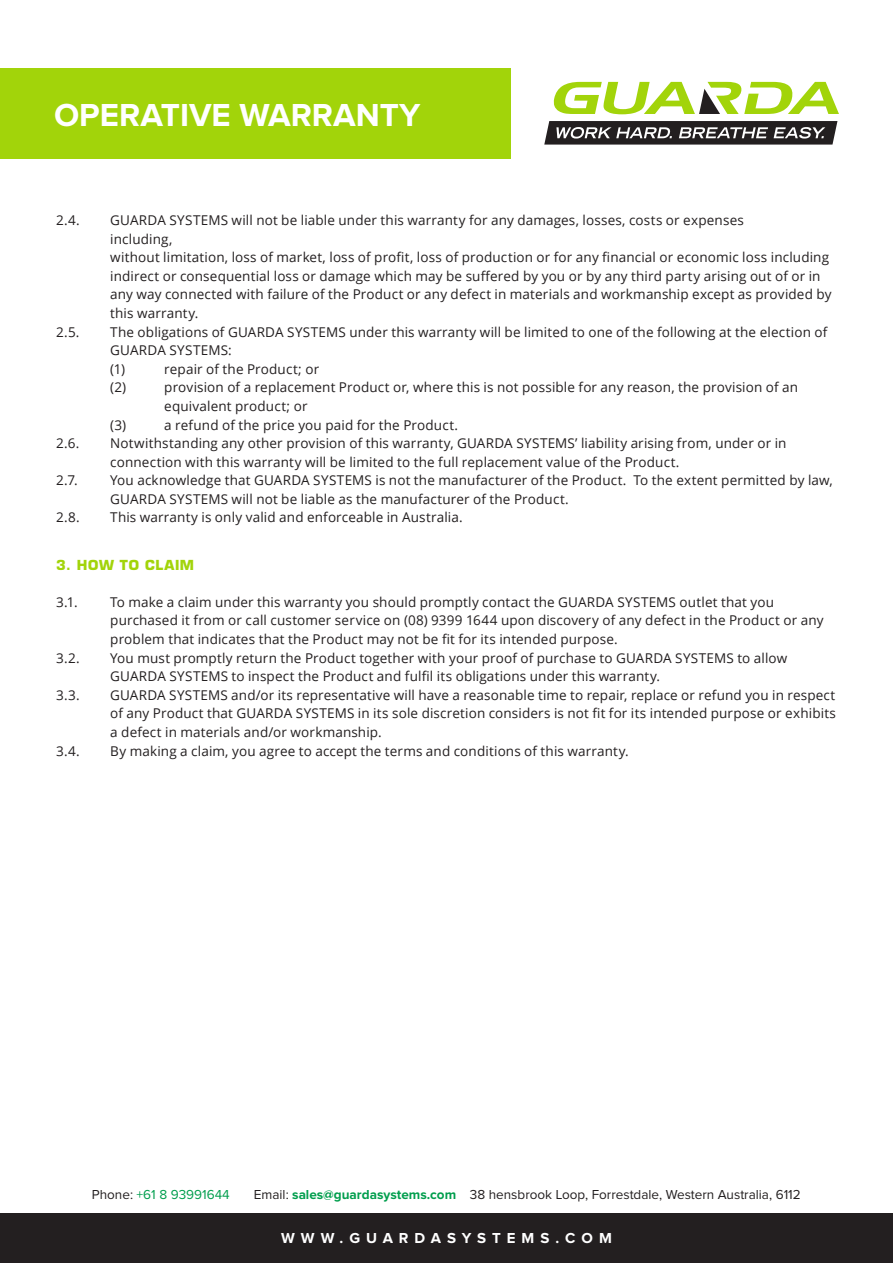
<style>
.page{position:relative;width:893px;height:1263px;background:#fff}
.page>*{position:absolute;margin:0;border:0;box-sizing:border-box;transform-origin:0 0}
.t1{font:700 33px "Proxima Nova";color:#fff}
.t2{font:700 15px "Proxima Nova";letter-spacing:.4em;color:#fff}
.t3{font:13.5px/18.6px "Open Sans";letter-spacing:.01em;color:#231f20}
.t4{font:13.5px "Proxima Nova";color:#231f20}
.t5{font:13.5px "Proxima Nova";color:#009e4d}
.t6{font:700 13.5px "Eurostile LT Std";letter-spacing:.05em;color:#a2d40a}
.s1{color:#231f20}
.s2{font-weight:700;color:#009e4d}
</style>
<div class="page">
<div style="left:0;top:1213px;width:893px;height:50px;background:#231f20"></div>
<div style="left:0;top:68px;width:511px;height:90px;background:#a2d40a"></div>
<svg style="left:544px;top:121px;width:293px;height:24px;background:#504c4d"></svg>
<svg style="left:554px;top:82px;width:285px;height:32px"></svg>
<p class="t1" style="left:54px;top:100px;width:368px">OPERATIVE WARRANTY</p>
<p class="t3" style="left:56px;top:210px;width:25px">2.4.</p>
<p class="t3" style="left:110px;top:210px;width:635px">GUARDA SYSTEMS will not be liable under this warranty for any damages, losses, costs or expenses including,</p>
<p class="t3" style="left:110px;top:248px;width:720px">without limitation, loss of market, loss of profit, loss of production or for any financial or economic loss including</p>
<p class="t3" style="left:110px;top:266px;width:723px">indirect or consequential loss or damage which may be suffered by you or by any third party arising out of or in any way connected with failure of the Product or any defect in materials and workmanship except as provided by this warranty.</p>
<p class="t3" style="left:56px;top:322px;width:25px">2.5.</p>
<p class="t3" style="left:110px;top:322px;width:718px">The obligations of GUARDA SYSTEMS under this warranty will be limited to one of the following at the election of</p>
<p class="t3" style="left:110px;top:341px;width:123px">GUARDA SYSTEMS:</p>
<p class="t3" style="left:110px;top:359px;width:16px">(1)</p>
<p class="t3" style="left:164px;top:359px;width:156px">repair of the Product; or</p>
<p class="t3" style="left:110px;top:378px;width:17px">(2)</p>
<p class="t3" style="left:164px;top:378px;width:635px">provision of a replacement Product or, where this is not possible for any reason, the provision of an equivalent product; or</p>
<p class="t3" style="left:110px;top:415px;width:17px">(3)</p>
<p class="t3" style="left:164px;top:415px;width:295px">a refund of the price you paid for the Product.</p>
<p class="t3" style="left:56px;top:434px;width:25px">2.6.</p>
<p class="t3" style="left:110px;top:434px;width:678px">Notwithstanding any other provision of this warranty, GUARDA SYSTEMS’ liability arising from, under or in connection with this warranty will be limited to the full replacement value of the Product.</p>
<p class="t3" style="left:56px;top:471px;width:23px">2.7.</p>
<p class="t3" style="left:110px;top:471px;width:724px">You acknowledge that GUARDA SYSTEMS is not the manufacturer of the Product. To the extent permitted by law,<br>GUARDA SYSTEMS will not be liable as the manufacturer of the Product.</p>
<p class="t3" style="left:56px;top:507px;width:25px">2.8.</p>
<p class="t3" style="left:110px;top:507px;width:354px">This warranty is only valid and enforceable in Australia.</p>
<p class="t6" style="left:56px;top:556px;width:139px">3. HOW TO CLAIM</p>
<p class="t3" style="left:56px;top:592px;width:23px">3.1.</p>
<p class="t3" style="left:110px;top:592px;width:715px">To make a claim under this warranty you should promptly contact the GUARDA SYSTEMS outlet that you purchased it from or call customer service on (08) 9399 1644 upon discovery of any defect in the Product or any problem that indicates that the Product may not be fit for its intended purpose.</p>
<p class="t3" style="left:56px;top:648px;width:25px">3.2.</p>
<p class="t3" style="left:110px;top:648px;width:679px">You must promptly return the Product together with your proof of purchase to GUARDA SYSTEMS to allow<br>GUARDA SYSTEMS to inspect the Product and fulfil its obligations under this warranty.</p>
<p class="t3" style="left:56px;top:685px;width:25px">3.3.</p>
<p class="t3" style="left:110px;top:685px;width:727px;text-align:justify">GUARDA SYSTEMS and/or its representative will have a reasonable time to repair, replace or refund you in respect of any Product that GUARDA SYSTEMS in its sole discretion considers is not fit for its intended purpose or exhibits a defect in materials and/or workmanship.</p>
<p class="t3" style="left:56px;top:741px;width:25px">3.4.</p>
<p class="t3" style="left:110px;top:741px;width:520px">By making a claim, you agree to accept the terms and conditions of this warranty.</p>
<p class="t5" style="left:92px;top:1188px;width:139px"><span class="s1">Phone:</span> +61 8 93991644</p>
<p class="t4" style="left:254px;top:1188px;width:548px">Email: <span class="s2">sales@guardasystems.com</span> 38 hensbrook Loop, Forrestdale, Western Australia, 6112</p>
<p class="t2" style="left:281px;top:1231px;width:332px">WWW.GUARDASYSTEMS.COM</p>
</div>
